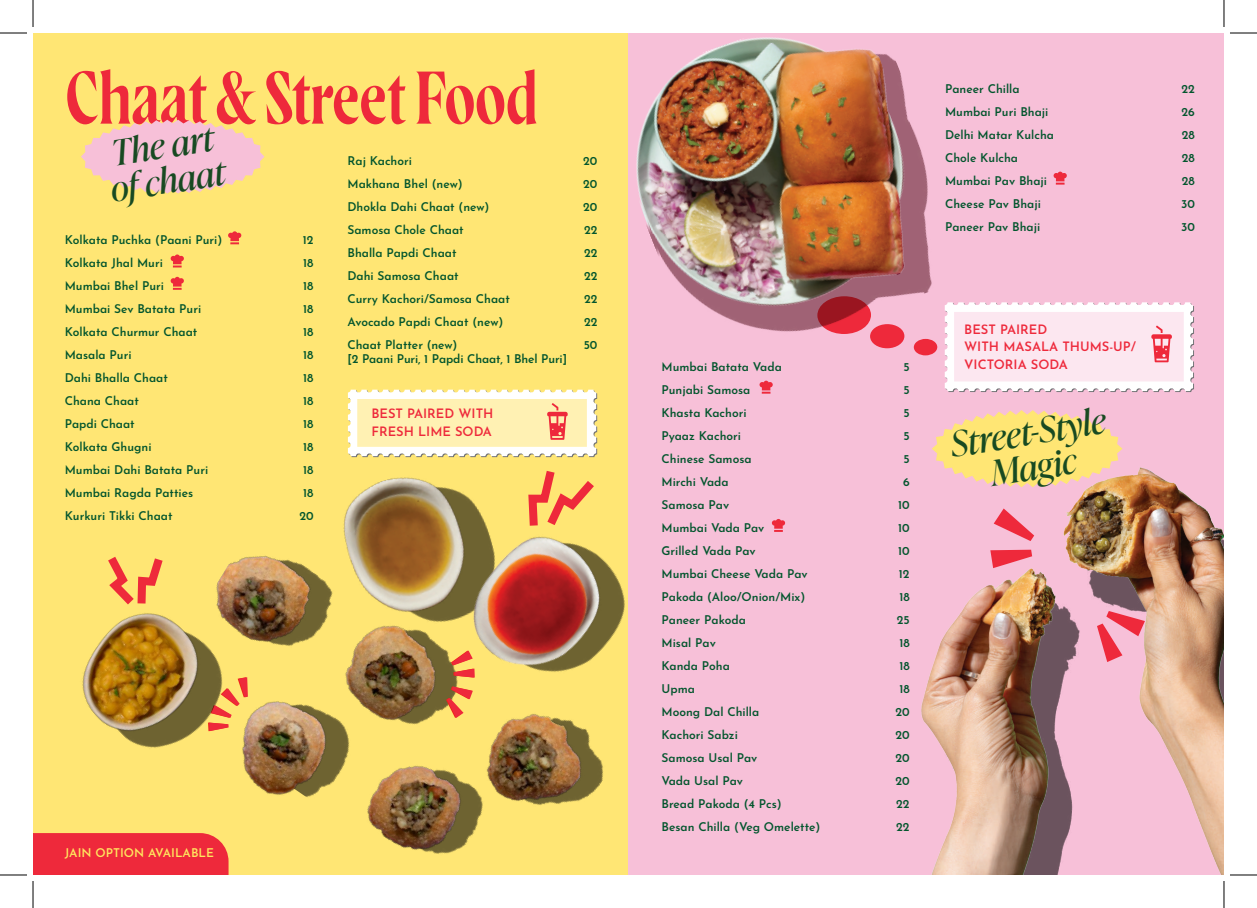
<style>
.page{position:relative;width:1257px;height:908px;background:#fff}
.page>*{position:absolute;margin:0;border:0;box-sizing:border-box;transform-origin:0 0}
.t1{font:300 74.4px "Wayfinder CF";letter-spacing:-.02em;color:#ee293b}
.t2{font:italic 35px/35px "Ivy Presto Display";color:#184a22}
.t3{font:600 12.9px/17.2px "Josefin Sans";color:#ee293b}
.t4{font:600 12px/23px "Josefin Sans";color:#02552d}
.t5{font:600 12px "Josefin Sans";color:#ffe65e}
</style>
<div class="page">
<div style="left:33px;top:33px;width:595px;height:842px;background:#ffe674"></div>
<img style="left:224px;top:555px;width:379px;height:250px">
<img style="left:224px;top:647px;width:163px;height:158px">
<img style="left:296px;top:682px;width:201px;height:172px">
<svg style="left:224px;top:677px;width:24px;height:54px"></svg>
<svg style="left:446px;top:696px;width:27px;height:22px"></svg>
<img style="left:442px;top:534px;width:183px;height:162px">
<img style="left:322px;top:508px;width:162px;height:122px">
<div style="left:628px;top:33px;width:596px;height:842px;background:#f7c0d8"></div>
<img style="left:636px;top:37px;width:302px;height:311px">
<img style="left:82px;top:572px;width:142px;height:176px">
<svg style="left:101px;top:557px;width:68px;height:56px"></svg>
<svg style="left:81px;top:120px;width:183px;height:74px"></svg>
<img style="left:921px;top:448px;width:303px;height:426px">
<svg style="left:993px;top:508px;width:41px;height:33px"></svg>
<svg style="left:990px;top:550px;width:42px;height:18px"></svg>
<svg style="left:1097px;top:611px;width:48px;height:51px"></svg>
<svg style="left:931px;top:410px;width:191px;height:77px"></svg>
<div style="left:33px;top:833px;width:195px;height:42px;background:#ee293b"></div>
<svg style="left:228px;top:231px;width:13px;height:13px"></svg>
<svg style="left:171px;top:277px;width:13px;height:13px"></svg>
<svg style="left:772px;top:519px;width:13px;height:13px"></svg>
<svg style="left:171px;top:254px;width:13px;height:13px"></svg>
<svg style="left:759px;top:381px;width:14px;height:13px"></svg>
<svg style="left:348px;top:390px;width:250px;height:144px"></svg>
<svg style="left:944px;top:302px;width:250px;height:90px;background:#fae6ed"></svg>
<svg style="left:1053px;top:172px;width:14px;height:13px"></svg>
<svg style="left:0;top:33px;width:27px;height:1px"></svg>
<svg style="left:1230px;top:33px;width:27px;height:1px"></svg>
<svg style="left:0;top:875px;width:27px;height:1px"></svg>
<svg style="left:1230px;top:875px;width:27px;height:1px"></svg>
<svg style="left:33px;top:0;width:1px;height:27px"></svg>
<svg style="left:33px;top:881px;width:1px;height:27px"></svg>
<svg style="left:1223px;top:0;width:1px;height:27px"></svg>
<svg style="left:1223px;top:881px;width:1px;height:27px"></svg>
<h1 class="t1" style="left:65px;top:54px;width:475px">Chaat &amp; Street Food</h1>
<h2 class="t2" style="left:102px;top:136px;width:117px;rotate:-9deg">The art of chaat</h2>
<p class="t4" style="left:945px;top:76px;width:110px">Paneer Chilla<br>Mumbai Puri Bhaji<br>Delhi Matar Kulcha<br>Chole Kulcha<br>Mumbai Pav Bhaji<br>Cheese Pav Bhaji<br>Paneer Pav Bhaji</p>
<p class="t4" style="left:1181px;top:76px;width:15px;text-align:justify">22<br>26<br>28<br>28<br>28<br>30<br>30</p>
<p class="t4" style="left:347px;top:148px;width:164px">Raj Kachori<br>Makhana Bhel (new)<br>Dhokla Dahi Chaat (new)<br>Samosa Chole Chaat<br>Bhalla Papdi Chaat<br>Dahi Samosa Chaat<br>Curry Kachori/Samosa Chaat<br>Avocado Papdi Chaat (new)<br>Chaat Platter (new)</p>
<p class="t4" style="left:347px;top:346px;width:221px">[2 Paani Puri, 1 Papdi Chaat, 1 Bhel Puri]</p>
<p class="t4" style="left:583px;top:148px;width:16px;text-align:justify">20<br>20<br>20<br>22<br>22<br>22<br>22<br>22<br>50</p>
<p class="t4" style="left:65px;top:227px;width:159px">Kolkata Puchka (Paani Puri)<br>Kolkata Jhal Muri<br>Mumbai Bhel Puri<br>Mumbai Sev Batata Puri<br>Kolkata Churmur Chaat<br>Masala Puri<br>Dahi Bhalla Chaat<br>Chana Chaat<br>Papdi Chaat<br>Kolkata Ghugni<br>Mumbai Dahi Batata Puri<br>Mumbai Ragda Patties<br>Kurkuri Tikki Chaat</p>
<p class="t4" style="left:299px;top:227px;width:16px;text-align:center">12<br>18<br>18<br>18<br>18<br>18<br>18<br>18<br>18<br>18<br>18<br>18<br>20</p>
<p class="t3" style="left:964px;top:319px;width:173px">BEST PAIRED<br>WITH MASALA THUMS-UP/<br>VICTORIA SODA</p>
<p class="t4" style="left:661px;top:354px;width:160px">Mumbai Batata Vada<br>Punjabi Samosa<br>Khasta Kachori<br>Pyaaz Kachori<br>Chinese Samosa<br>Mirchi Vada<br>Samosa Pav<br>Mumbai Vada Pav<br>Grilled Vada Pav<br>Mumbai Cheese Vada Pav<br>Pakoda (Aloo/Onion/Mix)<br>Paneer Pakoda<br>Misal Pav<br>Kanda Poha<br>Upma<br>Moong Dal Chilla<br>Kachori Sabzi<br>Samosa Usal Pav<br>Vada Usal Pav<br>Bread Pakoda (4 Pcs)<br>Besan Chilla (Veg Omelette)</p>
<p class="t4" style="left:895px;top:354px;width:16px;text-align:right">5<br>5<br>5<br>5<br>5<br>6<br>10<br>10<br>10<br>12<br>18<br>25<br>18<br>18<br>18<br>20<br>20<br>20<br>20<br>22<br>22</p>
<p class="t3" style="left:371px;top:403px;width:124px">BEST PAIRED WITH<br>FRESH LIME SODA</p>
<h2 class="t2" style="left:948px;top:426px;width:158px;text-align:center;rotate:-9deg">Street-Style<br>Magic</h2>
<p class="t5" style="left:65px;top:842px;width:151px">JAIN OPTION AVAILABLE</p>
</div>
